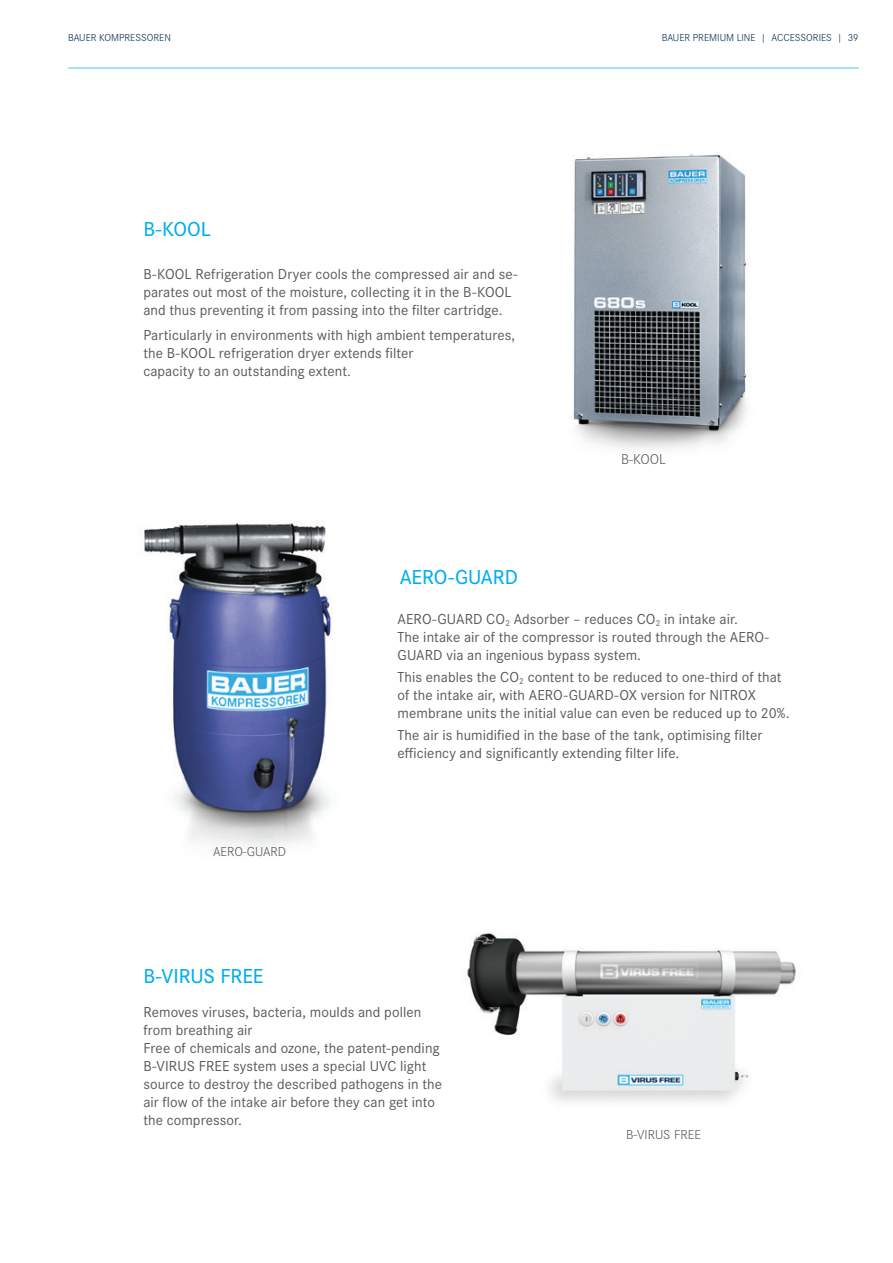
<style>
.page{position:relative;width:893px;height:1263px;background:#fff}
.page>*{position:absolute;margin:0;border:0;box-sizing:border-box;transform-origin:0 0}
.t1{font:500 21px "Corporate S";letter-spacing:-.005em;color:#00aeef}
.t2{font:15px/18px "Corporate S";letter-spacing:.005em;color:#57585a}
.t3{font:300 14.7px "Corporate S";color:#57585a}
.t4{font:300 13.5px "Corporate S";color:#57585a}
.t5{font:300 10.5px "Corporate S";color:#002b54}
</style>
<div class="page">
<hr style="left:68px;top:67px;width:791px;height:2px;background:#8dd7f7">
<img style="left:467px;top:933px;width:329px;height:169px">
<img style="left:144px;top:523px;width:187px;height:326px">
<img style="left:573px;top:154px;width:174px;height:296px">
<p class="t5" style="left:68px;top:30px;width:104px">BAUER KOMPRESSOREN</p>
<p class="t5" style="left:662px;top:30px;width:198px">BAUER PREMIUM LINE | ACCESSORIES | 39</p>
<h1 class="t1" style="left:143px;top:213px;width:69px">B-KOOL</h1>
<p class="t2" style="left:143px;top:264px;width:376px">B-KOOL Refrigeration Dryer cools the compressed air and se&shy;parates out most of the moisture, collecting it in the B-KOOL and thus preventing it from passing into the filter cartridge.</p>
<p class="t2" style="left:143px;top:325px;width:373px">Particularly in environments with high ambient temperatures, the B-KOOL refrigeration dryer extends filter<br>capacity to an outstanding extent.</p>
<h1 class="t1" style="left:400px;top:561px;width:120px">AERO-GUARD</h1>
<p class="t3" style="left:621px;top:449px;width:46px">B-KOOL</p>
<p class="t4" style="left:213px;top:842px;width:75px">AERO-GUARD</p>
<p class="t2" style="left:398px;top:609px;width:373px">AERO-GUARD CO<sub>2</sub> Adsorber – reduces CO<sub>2</sub> in intake air.<br>The intake air of the compressor is routed through the AERO-<br>GUARD via an ingenious bypass system.</p>
<p class="t2" style="left:398px;top:667px;width:394px">This enables the CO<sub>2</sub> content to be reduced to one-third of that of the intake air, with AERO-GUARD-OX version for NITROX membrane units the initial value can even be reduced up to 20%.</p>
<p class="t2" style="left:398px;top:725px;width:366px">The air is humidified in the base of the tank, optimising filter efficiency and significantly extending filter life.</p>
<h1 class="t1" style="left:143px;top:960px;width:122px">B-VIRUS FREE</h1>
<p class="t2" style="left:143px;top:1002px;width:300px">Removes viruses, bacteria, moulds and pollen from breathing air<br>Free of chemicals and ozone, the patent-pending B-VIRUS FREE system uses a special UVC light source to destroy the described pathogens in the air flow of the intake air before they can get into the compressor.</p>
<p class="t4" style="left:626px;top:1125px;width:76px">B-VIRUS FREE</p>
</div>
